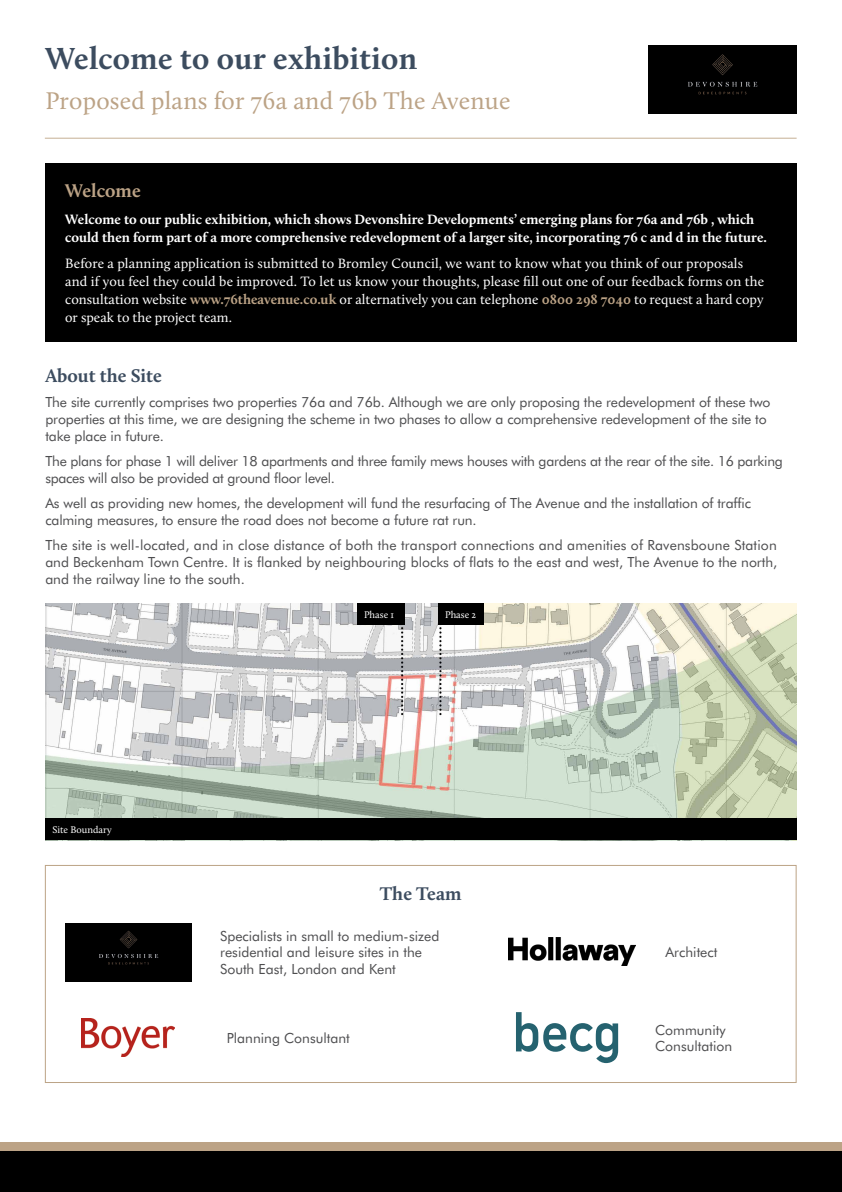
<style>
.page{position:relative;width:842px;height:1192px;background:#fff}
.page>*{position:absolute;margin:0;border:0;box-sizing:border-box;transform-origin:0 0}
.t1{font:700 31.5px "Calluna";letter-spacing:.01em;color:#3c4c5f}
.t2{font:25px "Calluna";letter-spacing:.01em;color:#bca386}
.t3{font:700 19px "Calluna";color:#3c4c5f}
.t4{font:700 19px "Calluna";color:#bca386}
.t5{font:14px/16.8px "Futura BT";letter-spacing:-.01em;color:#4d4d4f}
.t6{font:14px/18px "Calluna";letter-spacing:.01em;color:#fff}
.t7{font:700 14px/18px "Calluna";color:#fff}
.t8{font:10px "Calluna";color:#fff}
.s1{font-weight:700;color:#bca386}
</style>
<div class="page">
<div style="left:0;top:1147px;width:842px;height:45px;background:#000"></div>
<div style="left:0;top:1143px;width:842px;height:8px;background:#bca386"></div>
<div style="left:45px;top:865px;width:752px;height:218px;border:1px solid #bca386"></div>
<div style="left:45px;top:163px;width:752px;height:179px;background:#000"></div>
<img style="left:45px;top:603px;width:752px;height:215px">
<img style="left:509px;top:937px;width:126px;height:29px">
<hr style="left:45px;top:138px;width:752px;height:1px;background:#c5af94">
<div style="left:648px;top:45px;width:149px;height:69px;background:#000"></div>
<div style="left:65px;top:923px;width:126px;height:58px;background:#000"></div>
<img style="left:81px;top:1019px;width:94px;height:38px">
<div style="left:45px;top:818px;width:752px;height:22px;background:#000"></div>
<div style="left:357px;top:603px;width:48px;height:22px;background:#000"></div>
<div style="left:438px;top:603px;width:46px;height:22px;background:#000"></div>
<svg style="left:516px;top:1012px;width:102px;height:51px"></svg>
<h1 class="t1" style="left:45px;top:39px;width:373px">Welcome to our exhibition</h1>
<h2 class="t2" style="left:45px;top:85px;width:467px">Proposed plans for 76a and 76b The Avenue</h2>
<h3 class="t4" style="left:65px;top:179px;width:77px">Welcome</h3>
<p class="t7" style="left:65px;top:210px;width:703px">Welcome to our public exhibition, which shows Devonshire Developments’ emerging plans for 76a and 76b , which could then form part of a more comprehensive redevelopment of a larger site, incorporating 76 c and d in the future.</p>
<p class="t6" style="left:65px;top:254px;width:701px">Before a planning application is submitted to Bromley Council, we want to know what you think of our proposals and if you feel they could be improved. To let us know your thoughts, please fill out one of our feedback forms on the consultation website <span class="s1">www.76theavenue.co.uk</span> or alternatively you can telephone <span class="s1">0800 298 7040</span> to request a hard copy or speak to the project team.</p>
<h3 class="t3" style="left:45px;top:364px;width:118px">About the Site</h3>
<p class="t5" style="left:45px;top:394px;width:727px">The site currently comprises two properties 76a and 76b. Although we are only proposing the redevelopment of these two properties at this time, we are designing the scheme in two phases to allow a comprehensive redevelopment of the site to take place in future.</p>
<p class="t5" style="left:45px;top:453px;width:739px">The plans for phase 1 will deliver 18 apartments and three family mews houses with gardens at the rear of the site. 16 parking spaces will also be provided at ground floor level.</p>
<p class="t5" style="left:45px;top:495px;width:707px">As well as providing new homes, the development will fund the resurfacing of The Avenue and the installation of traffic calming measures, to ensure the road does not become a future rat run.</p>
<p class="t5" style="left:45px;top:537px;width:734px;text-align:justify">The site is well-located, and in close distance of both the transport connections and amenities of Ravensboune Station and Beckenham Town Centre. It is flanked by neighbouring blocks of flats to the east and west, The Avenue to the north, and the railway line to the south.</p>
<p class="t8" style="left:52px;top:824px;width:61px">Site Boundary</p>
<p class="t8" style="left:364px;top:608px;width:32px">Phase 1</p>
<p class="t8" style="left:445px;top:608px;width:33px">Phase 2</p>
<h3 class="t3" style="left:380px;top:882px;width:83px">The Team</h3>
<p class="t5" style="left:220px;top:927px;width:221px">Specialists in small to medium-sized residential and leisure sites in the<br>South East, London and Kent</p>
<p class="t5" style="left:227px;top:1030px;width:125px">Planning Consultant</p>
<p class="t5" style="left:665px;top:943px;width:53px">Architect</p>
<p class="t5" style="left:655px;top:1021px;width:79px">Community<br>Consultation</p>
</div>
